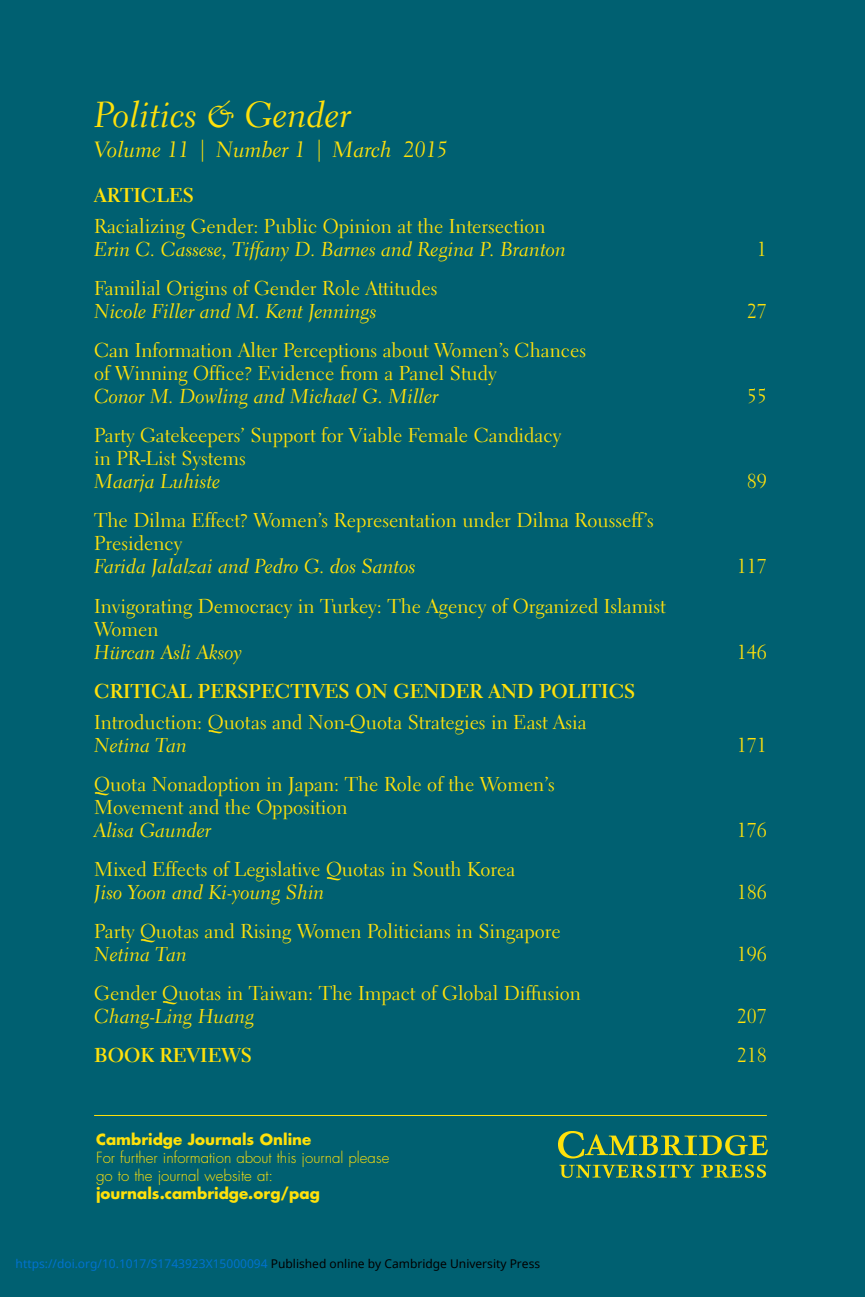
<style>
.page{position:relative;width:865px;height:1297px;background:#fff}
.page>*{position:absolute;margin:0;border:0;box-sizing:border-box;transform-origin:0 0}
.t1{font:36px "Electra LH Cursive";color:#ffe10a}
.t2{font:22px "Electra LH Cursive";color:#ffe10a}
.t3{font:20px/23px "Electra LH";color:#ffe10a}
.t4{font:20px "Electra LH Cursive";color:#ffe10a}
.t5{font:700 20px "Electra LH";color:#ffe10a}
.t6{font:300 15px/18px "Futura";color:#ffe10a}
.t7{font:12px "Noto Sans";color:#0172cf}
.s1{font-family:"Electra LH"}
.s2{font-weight:700}
.s3{font-family:"Electra LH Cursive"}
.s4{color:#000}
</style>
<div class="page">
<div style="left:0;top:0;width:864px;height:1296px;background:#006071"></div>
<hr style="left:94px;top:1114px;width:672px;height:1px;background:#ffe10a">
<img style="left:558px;top:1131px;width:208px;height:46px">
<p class="t1" style="left:94px;top:100px;width:258px">Politics &amp; Gender</p>
<p class="t2" style="left:94px;top:141px;width:355px">Volume 11 <span class="s1">|</span> Number 1 <span class="s1">|</span> March 2015</p>
<p class="t3" style="left:94px;top:182px;width:453px;line-height:31px"><span class="s2">ARTICLES<br></span>Racializing Gender: Public Opinion at the Intersection</p>
<p class="t4" style="left:94px;top:241px;width:473px">Erin C. Cassese, Tiffany D. Barnes and Regina P. Branton</p>
<p class="t3" style="left:756px;top:240px;width:11px">1</p>
<p class="t3" style="left:94px;top:279px;width:344px">Familial Origins of Gender Role Attitudes<br><span class="s3">Nicole Filler and M. Kent Jennings</span></p>
<p class="t3" style="left:746px;top:302px;width:21px">27</p>
<p class="t3" style="left:94px;top:341px;width:493px">Can Information Alter Perceptions about Women’s Chances of Winning Office? Evidence from a Panel Study<br><span class="s3">Conor M. Dowling and Michael G. Miller</span></p>
<p class="t3" style="left:94px;top:426px;width:468px">Party Gatekeepers’ Support for Viable Female Candidacy in PR-List Systems<br><span class="s3">Maarja Luhiste</span></p>
<p class="t3" style="left:94px;top:511px;width:561px">The Dilma Effect? Women’s Representation under Dilma Rousseff’s<br>Presidency<br><span class="s3">Farida Jalalzai and Pedro G. dos Santos</span></p>
<p class="t3" style="left:94px;top:596px;width:572px">Invigorating Democracy in Turkey: The Agency of Organized Islamist<br>Women<br><span class="s3">Hürcan Asli Aksoy</span></p>
<p class="t3" style="left:746px;top:387px;width:21px">55</p>
<p class="t3" style="left:746px;top:472px;width:21px">89</p>
<p class="t3" style="left:736px;top:557px;width:31px">117</p>
<p class="t3" style="left:736px;top:642px;width:31px">146</p>
<p class="t3" style="left:94px;top:677px;width:542px;line-height:31px"><span class="s2">CRITICAL PERSPECTIVES ON GENDER AND POLITICS<br></span>Introduction: Quotas and Non-Quota Strategies in East Asia</p>
<p class="t4" style="left:94px;top:736px;width:94px">Netina Tan</p>
<p class="t3" style="left:736px;top:735px;width:31px">171</p>
<p class="t3" style="left:94px;top:774px;width:462px">Quota Nonadoption in Japan: The Role of the Women’s<br>Movement and the Opposition<br><span class="s3">Alisa Gaunder</span></p>
<p class="t3" style="left:736px;top:820px;width:31px">176</p>
<p class="t3" style="left:94px;top:859px;width:422px">Mixed Effects of Legislative Quotas in South Korea<br><span class="s3">Jiso Yoon and Ki-young Shin</span></p>
<p class="t3" style="left:94px;top:921px;width:468px">Party Quotas and Rising Women Politicians in Singapore<br><span class="s3">Netina Tan</span></p>
<p class="t3" style="left:94px;top:983px;width:488px">Gender Quotas in Taiwan: The Impact of Global Diffusion<br><span class="s3">Chang-Ling Huang</span></p>
<p class="t3" style="left:736px;top:882px;width:31px">186</p>
<p class="t3" style="left:736px;top:944px;width:31px">196</p>
<p class="t3" style="left:736px;top:1006px;width:31px">207</p>
<p class="t5" style="left:94px;top:1046px;width:159px">BOOK REVIEWS</p>
<p class="t3" style="left:736px;top:1045px;width:31px">218</p>
<p class="t6" style="left:96px;top:1131px;width:294px"><span class="s2">Cambridge Journals Online<br></span>For further information about this journal please go to the journal website at: <span class="s2">journals.cambridge.org/pag</span></p>
<p class="t7" style="left:16px;top:1255px;width:526px">https://doi.org/10.1017/S1743923X15000094 <span class="s4">Published online by Cambridge University Press</span></p>
</div>
